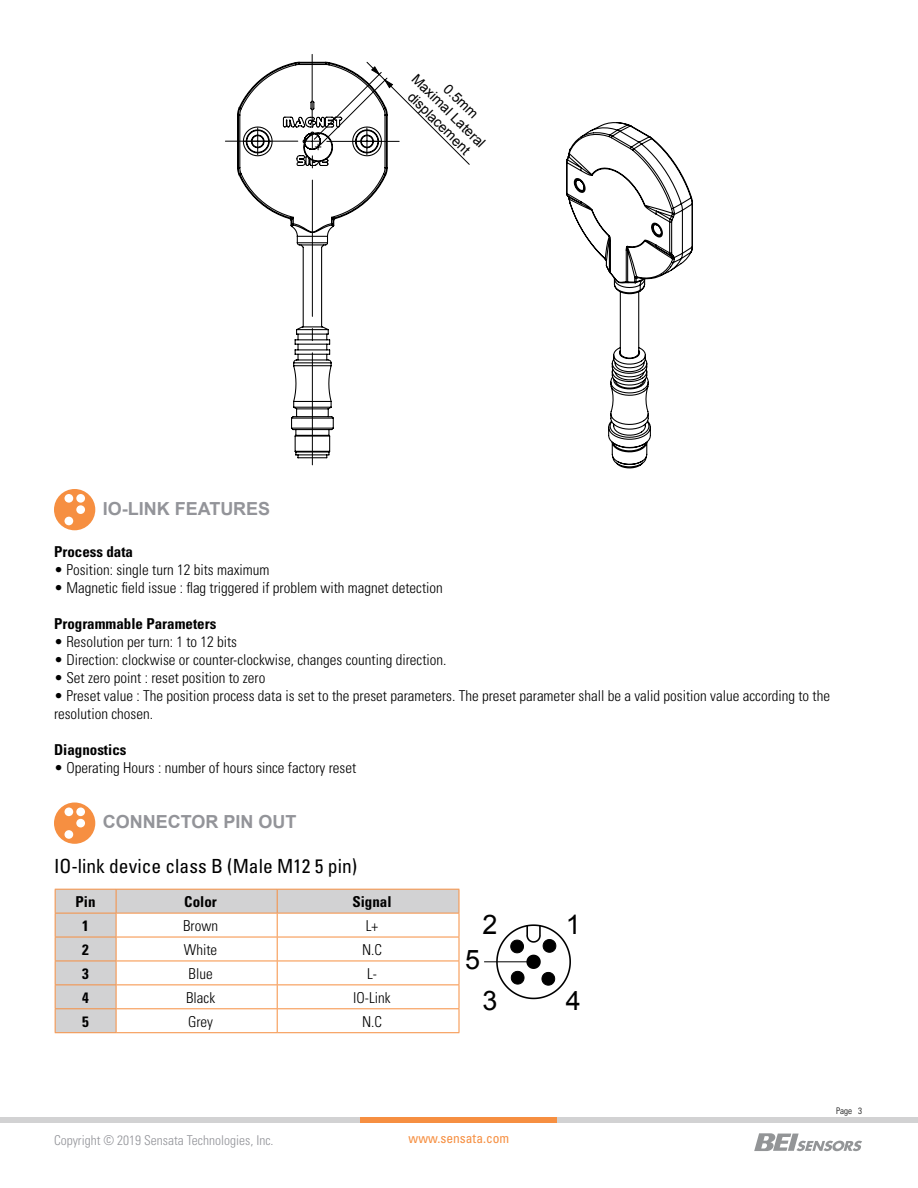
<style>
.page{position:relative;width:918px;height:1188px;background:#fff}
.page>*{position:absolute;margin:0;border:0;box-sizing:border-box;transform-origin:0 0}
.t1{font:27px "Arial";color:#000}
.t2{font:condensed 19.5px "Univers LT Std";color:#000}
.t3{font:700 18px "Arial";color:#939499}
.t4{font:300 condensed 15px/18px "Univers";color:#000}
.t5{font:700 condensed 15px "Univers LT Std";color:#000}
.t6{font:700 condensed 15px "Univers";color:#000}
.t7{font:13.8px/15.5px "Arial";color:#000;text-align:center}
.t8{font:300 condensed 13.5px "Univers";color:#939499}
.t9{font:condensed 13.5px "Univers LT Std";color:#f68f41}
.t10{font:300 condensed 9px "Univers";color:#000}
</style>
<div class="page">
<div style="left:0;top:1117px;width:918px;height:6px;background:#d2d2d3"></div>
<div style="left:361px;top:1117px;width:196px;height:6px;background:#f68f41"></div>
<svg style="left:754px;top:1133px;width:108px;height:18px"></svg>
<div style="left:54px;top:802px;width:41px;height:42px;background:#f68f41;border-radius:50%"></div>
<div style="left:65px;top:808px;width:8px;height:8px;background:#fff;border-radius:50%"></div>
<div style="left:76px;top:808px;width:9px;height:8px;background:#fff;border-radius:50%"></div>
<div style="left:76px;top:819px;width:9px;height:8px;background:#fff;border-radius:50%"></div>
<div style="left:65px;top:830px;width:8px;height:9px;background:#fff;border-radius:50%"></div>
<svg style="left:56px;top:890px;width:403px;height:142px"></svg>
<hr style="left:55px;top:889px;width:61px;height:1px;background:#f68f41">
<hr style="left:116px;top:889px;width:161px;height:1px;background:#f68f41">
<hr style="left:277px;top:889px;width:182px;height:1px;background:#f68f41">
<hr style="left:55px;top:913px;width:61px;height:1px;background:#f68f41">
<hr style="left:116px;top:913px;width:161px;height:1px;background:#f68f41">
<hr style="left:277px;top:913px;width:182px;height:1px;background:#f68f41">
<svg style="left:55px;top:890px;width:1px;height:142px"></svg>
<hr style="left:55px;top:937px;width:61px;height:1px;background:#f68f41">
<hr style="left:55px;top:961px;width:61px;height:1px;background:#f68f41">
<hr style="left:55px;top:985px;width:61px;height:1px;background:#f68f41">
<hr style="left:55px;top:1008px;width:61px;height:1px;background:#f68f41">
<hr style="left:55px;top:1032px;width:61px;height:1px;background:#f68f41">
<svg style="left:116px;top:890px;width:1px;height:142px"></svg>
<hr style="left:116px;top:937px;width:161px;height:1px;background:#f68f41">
<hr style="left:116px;top:961px;width:161px;height:1px;background:#f68f41">
<hr style="left:116px;top:985px;width:161px;height:1px;background:#f68f41">
<hr style="left:116px;top:1008px;width:161px;height:1px;background:#f68f41">
<hr style="left:116px;top:1032px;width:161px;height:1px;background:#f68f41">
<svg style="left:277px;top:890px;width:1px;height:142px"></svg>
<hr style="left:277px;top:937px;width:182px;height:1px;background:#f68f41">
<svg style="left:459px;top:890px;width:1px;height:142px"></svg>
<hr style="left:277px;top:961px;width:182px;height:1px;background:#f68f41">
<hr style="left:277px;top:985px;width:182px;height:1px;background:#f68f41">
<hr style="left:277px;top:1008px;width:182px;height:1px;background:#f68f41">
<hr style="left:277px;top:1032px;width:182px;height:1px;background:#f68f41">
<hr style="left:312px;top:54px;width:1px;height:73px;background:#000">
<hr style="left:225px;top:141px;width:73px;height:1px;background:#000">
<svg style="left:237px;top:61px;width:456px;height:408px"></svg>
<div style="left:54px;top:489px;width:41px;height:41px;background:#f68f41;border-radius:50%"></div>
<div style="left:65px;top:494px;width:8px;height:9px;background:#fff;border-radius:50%"></div>
<div style="left:76px;top:494px;width:9px;height:9px;background:#fff;border-radius:50%"></div>
<div style="left:76px;top:505px;width:9px;height:9px;background:#fff;border-radius:50%"></div>
<div style="left:65px;top:517px;width:8px;height:8px;background:#fff;border-radius:50%"></div>
<hr style="left:484px;top:961px;width:50px;height:1px;background:#000">
<svg style="left:495px;top:924px;width:76px;height:76px"></svg>
<p class="t7" style="left:430px;top:61px;width:99px;rotate:45deg">0.5mm<br>Maximal Lateral displacement</p>
<p class="t3" style="left:103px;top:502px;width:169px">IO-LINK FEATURES</p>
<p class="t5" style="left:54px;top:546px;width:81px">Process data</p>
<p class="t4" style="left:54px;top:562px;width:217px">• Position: single turn 12 bits maximum</p>
<p class="t4" style="left:54px;top:580px;width:390px">• Magnetic field issue : flag triggered if problem with magnet detection</p>
<p class="t5" style="left:54px;top:618px;width:164px">Programmable Parameters</p>
<p class="t4" style="left:54px;top:634px;width:185px">• Resolution per turn: 1 to 12 bits</p>
<p class="t4" style="left:54px;top:652px;width:394px">• Direction: clockwise or counter-clockwise, changes counting direction.</p>
<p class="t4" style="left:54px;top:670px;width:213px">• Set zero point : reset position to zero</p>
<p class="t4" style="left:54px;top:688px;width:778px">• Preset value : The position process data is set to the preset parameters. The preset parameter shall be a valid position value according to the resolution chosen.</p>
<p class="t5" style="left:54px;top:744px;width:74px">Diagnostics</p>
<p class="t4" style="left:54px;top:760px;width:304px">• Operating Hours : number of hours since factory reset</p>
<p class="t3" style="left:103px;top:815px;width:195px">CONNECTOR PIN OUT</p>
<h2 class="t2" style="left:54px;top:858px;width:305px">IO-link device class B (Male M12 5 pin)</h2>
<p class="t6" style="left:76px;top:896px;width:22px">Pin</p>
<p class="t6" style="left:184px;top:896px;width:34px">Color</p>
<p class="t6" style="left:352px;top:896px;width:41px">Signal</p>
<p class="t6" style="left:82px;top:920px;width:8px">1</p>
<p class="t4" style="left:183px;top:918px;width:36px">Brown</p>
<p class="t4" style="left:366px;top:918px;width:14px">L+</p>
<p class="t6" style="left:82px;top:944px;width:8px">2</p>
<p class="t4" style="left:184px;top:942px;width:35px">White</p>
<p class="t4" style="left:362px;top:942px;width:21px">N.C</p>
<p class="t6" style="left:82px;top:968px;width:8px">3</p>
<p class="t4" style="left:189px;top:966px;width:26px">Blue</p>
<p class="t4" style="left:367px;top:966px;width:12px">L-</p>
<p class="t6" style="left:82px;top:991px;width:8px">4</p>
<p class="t4" style="left:186px;top:990px;width:31px">Black</p>
<p class="t4" style="left:353px;top:990px;width:39px">IO-Link</p>
<p class="t6" style="left:82px;top:1015px;width:8px">5</p>
<p class="t4" style="left:188px;top:1014px;width:27px">Grey</p>
<p class="t4" style="left:362px;top:1014px;width:21px">N.C</p>
<h1 class="t1" style="left:482px;top:914px;width:16px">2</h1>
<h1 class="t1" style="left:465px;top:950px;width:16px">5</h1>
<h1 class="t1" style="left:482px;top:990px;width:16px">3</h1>
<p class="t8" style="left:54px;top:1135px;width:221px">Copyright © 2019 Sensata Technologies, Inc.</p>
<p class="t9" style="left:409px;top:1133px;width:102px">www.sensata.com</p>
<h1 class="t1" style="left:566px;top:914px;width:16px">1</h1>
<h1 class="t1" style="left:566px;top:990px;width:16px">4</h1>
<p class="t10" style="left:836px;top:1107px;width:27px">Page 3</p>
</div>
